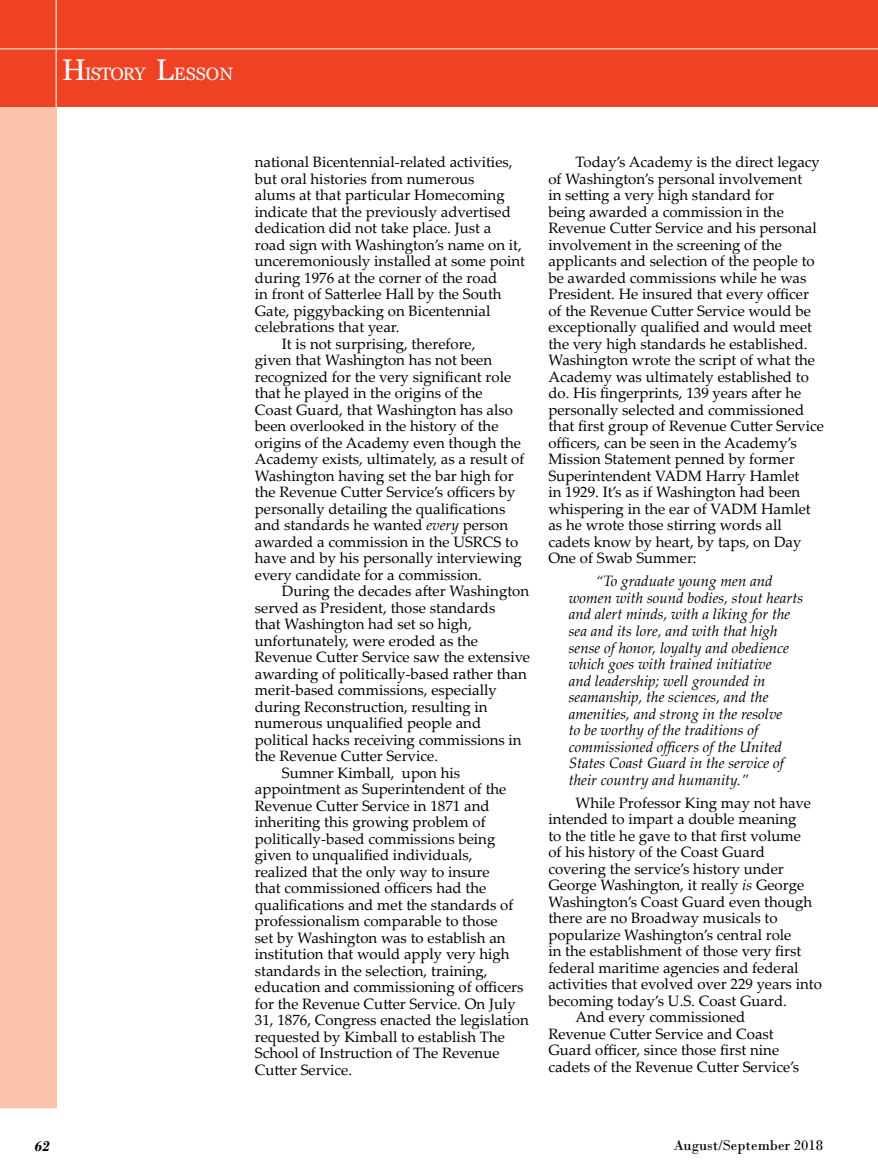
<style>
.page{position:relative;width:878px;height:1175px;background:#fff}
.page>*{position:absolute;margin:0;border:0;box-sizing:border-box;transform-origin:0 0}
.t1{font:18px "Georgia";letter-spacing:-.05em;color:#f7f7f7}
.t2{font:15px/16.5px "Palatino Linotype";color:#000}
.t3{font:italic 15px/16.5px "Palatino Linotype";color:#000}
.t4{font:15px "Bodoni";color:#000}
.t5{font:italic 700 15px "Bodoni";color:#000}
.s1{font-size:30px}
.s2{font-style:italic}
</style>
<div class="page">
<div style="left:0;top:107px;width:57px;height:1001px;background:#fbc4aa"></div>
<div style="left:0;top:0;width:878px;height:107px;background:#ef4123"></div>
<hr style="left:0;top:48px;width:878px;height:2px;background:#fbc4aa">
<hr style="left:55px;top:0;width:2px;height:1107px;background:#fbc4aa">
<p class="t1" style="left:62px;top:63px;width:173px"><span class="s1">H</span>ISTORY <span class="s1">L</span>ESSON</p>
<p class="t5" style="left:34px;top:1137px;width:16px">62</p>
<p class="t2" style="left:255px;top:153px;width:259px">national Bicentennial-related activities,</p>
<p class="t2" style="left:255px;top:170px;width:221px">but oral histories from numerous</p>
<p class="t2" style="left:255px;top:186px;width:251px">alums at that particular Homecoming</p>
<p class="t2" style="left:255px;top:203px;width:257px">indicate that the previously advertised</p>
<p class="t2" style="left:255px;top:219px;width:238px">dedication did not take place. Just a</p>
<p class="t2" style="left:255px;top:236px;width:268px">road sign with Washington’s name on it,</p>
<p class="t2" style="left:255px;top:252px;width:272px">unceremoniously installed at some point</p>
<p class="t2" style="left:255px;top:269px;width:244px">during 1976 at the corner of the road</p>
<p class="t2" style="left:255px;top:285px;width:248px">in front of Satterlee Hall by the South</p>
<p class="t2" style="left:255px;top:302px;width:237px">Gate, piggybacking on Bicentennial</p>
<p class="t2" style="left:255px;top:318px;width:146px">celebrations that year.</p>
<p class="t2" style="left:282px;top:335px;width:195px">It is not surprising, therefore,</p>
<p class="t2" style="left:255px;top:351px;width:239px">given that Washington has not been</p>
<p class="t2" style="left:255px;top:368px;width:258px">recognized for the very significant role</p>
<p class="t2" style="left:255px;top:384px;width:229px">that he played in the origins of the</p>
<p class="t2" style="left:255px;top:401px;width:259px">Coast Guard, that Washington has also</p>
<p class="t2" style="left:255px;top:417px;width:245px">been overlooked in the history of the</p>
<p class="t2" style="left:255px;top:434px;width:268px">origins of the Academy even though the</p>
<p class="t2" style="left:255px;top:450px;width:271px">Academy exists, ultimately, as a result of</p>
<p class="t2" style="left:255px;top:467px;width:260px">Washington having set the bar high for</p>
<p class="t2" style="left:255px;top:483px;width:262px">the Revenue Cutter Service’s officers by</p>
<p class="t2" style="left:255px;top:500px;width:252px">personally detailing the qualifications</p>
<p class="t2" style="left:255px;top:516px;width:255px">and standards he wanted <span class="s2">every</span> person</p>
<p class="t2" style="left:255px;top:533px;width:265px">awarded a commission in the USRCS to</p>
<p class="t2" style="left:255px;top:549px;width:268px">have and by his personally interviewing</p>
<p class="t2" style="left:255px;top:566px;width:229px">every candidate for a commission.</p>
<p class="t2" style="left:282px;top:582px;width:249px">During the decades after Washington</p>
<p class="t2" style="left:255px;top:599px;width:242px">served as President, those standards</p>
<p class="t2" style="left:255px;top:615px;width:218px">that Washington had set so high,</p>
<p class="t2" style="left:255px;top:632px;width:224px">unfortunately, were eroded as the</p>
<p class="t2" style="left:255px;top:648px;width:277px">Revenue Cutter Service saw the extensive</p>
<p class="t2" style="left:255px;top:665px;width:273px">awarding of politically-based rather than</p>
<p class="t2" style="left:255px;top:681px;width:243px">merit-based commissions, especially</p>
<p class="t2" style="left:255px;top:698px;width:234px">during Reconstruction, resulting in</p>
<p class="t2" style="left:255px;top:714px;width:228px">numerous unqualified people and</p>
<p class="t2" style="left:255px;top:731px;width:268px">political hacks receiving commissions in</p>
<p class="t2" style="left:255px;top:747px;width:185px">the Revenue Cutter Service.</p>
<p class="t2" style="left:282px;top:764px;width:180px">Sumner Kimball, upon his</p>
<p class="t2" style="left:255px;top:780px;width:253px">appointment as Superintendent of the</p>
<p class="t2" style="left:255px;top:797px;width:236px">Revenue Cutter Service in 1871 and</p>
<p class="t2" style="left:255px;top:813px;width:232px">inheriting this growing problem of</p>
<p class="t2" style="left:255px;top:830px;width:242px">politically-based commissions being</p>
<p class="t2" style="left:255px;top:846px;width:219px">given to unqualified individuals,</p>
<p class="t2" style="left:255px;top:863px;width:236px">realized that the only way to insure</p>
<p class="t2" style="left:255px;top:879px;width:233px">that commissioned officers had the</p>
<p class="t2" style="left:255px;top:896px;width:260px">qualifications and met the standards of</p>
<p class="t2" style="left:255px;top:912px;width:244px">professionalism comparable to those</p>
<p class="t2" style="left:255px;top:929px;width:252px">set by Washington was to establish an</p>
<p class="t2" style="left:255px;top:945px;width:256px">institution that would apply very high</p>
<p class="t2" style="left:255px;top:962px;width:234px">standards in the selection, training,</p>
<p class="t2" style="left:255px;top:978px;width:270px">education and commissioning of officers</p>
<p class="t2" style="left:255px;top:995px;width:262px">for the Revenue Cutter Service. On July</p>
<p class="t2" style="left:255px;top:1011px;width:275px">31, 1876, Congress enacted the legislation</p>
<p class="t2" style="left:255px;top:1028px;width:251px">requested by Kimball to establish The</p>
<p class="t2" style="left:255px;top:1044px;width:246px">School of Instruction of The Revenue</p>
<p class="t2" style="left:255px;top:1061px;width:99px">Cutter Service.</p>
<p class="t2" style="left:548px;top:153px;width:277px;text-indent:27px">Today’s Academy is the direct legacy of Washington’s personal involvement<br>in setting a very high standard for<br>being awarded a commission in the Revenue Cutter Service and his personal involvement in the screening of the applicants and selection of the people to be awarded commissions while he was President. He insured that every officer of the Revenue Cutter Service would be exceptionally qualified and would meet the very high standards he established.<br>Washington wrote the script of what the Academy was ultimately established to do. His fingerprints, 139 years after he personally selected and commissioned that first group of Revenue Cutter Service officers, can be seen in the Academy’s Mission Statement penned by former Superintendent VADM Harry Hamlet<br>in 1929. It’s as if Washington had been whispering in the ear of VADM Hamlet as he wrote those stirring words all cadets know by heart, by taps, on Day One of Swab Summer:</p>
<p class="t3" style="left:568px;top:572px;width:236px;text-indent:27px">“To graduate young men and women with sound bodies, stout hearts and alert minds, with a liking for the sea and its lore, and with that high sense of honor, loyalty and obedience which goes with trained initiative<br>and leadership; well grounded in seamanship, the sciences, and the amenities, and strong in the resolve<br>to be worthy of the traditions of commissioned officers of the United States Coast Guard in the service of their country and humanity.”</p>
<p class="t2" style="left:575px;top:794px;width:237px">While Professor King may not have</p>
<p class="t2" style="left:548px;top:810px;width:250px">intended to impart a double meaning</p>
<p class="t2" style="left:548px;top:827px;width:254px">to the title he gave to that first volume</p>
<p class="t2" style="left:548px;top:843px;width:218px">of his history of the Coast Guard</p>
<p class="t2" style="left:548px;top:860px;width:237px">covering the service’s history under</p>
<p class="t2" style="left:548px;top:876px;width:257px">George Washington, it really <span class="s2">is</span> George</p>
<p class="t2" style="left:548px;top:893px;width:265px">Washington’s Coast Guard even though</p>
<p class="t2" style="left:548px;top:909px;width:231px">there are no Broadway musicals to</p>
<p class="t2" style="left:548px;top:926px;width:244px">popularize Washington’s central role</p>
<p class="t2" style="left:548px;top:942px;width:254px">in the establishment of those very first</p>
<p class="t2" style="left:548px;top:959px;width:252px">federal maritime agencies and federal</p>
<p class="t2" style="left:548px;top:975px;width:275px">activities that evolved over 229 years into</p>
<p class="t2" style="left:548px;top:992px;width:240px">becoming today’s U.S. Coast Guard.</p>
<p class="t2" style="left:575px;top:1008px;width:171px">And every commissioned</p>
<p class="t2" style="left:548px;top:1025px;width:227px">Revenue Cutter Service and Coast</p>
<p class="t2" style="left:548px;top:1041px;width:232px">Guard officer, since those first nine</p>
<p class="t2" style="left:548px;top:1058px;width:252px">cadets of the Revenue Cutter Service’s</p>
<p class="t4" style="left:673px;top:1136px;width:151px">August/September 2018</p>
</div>
